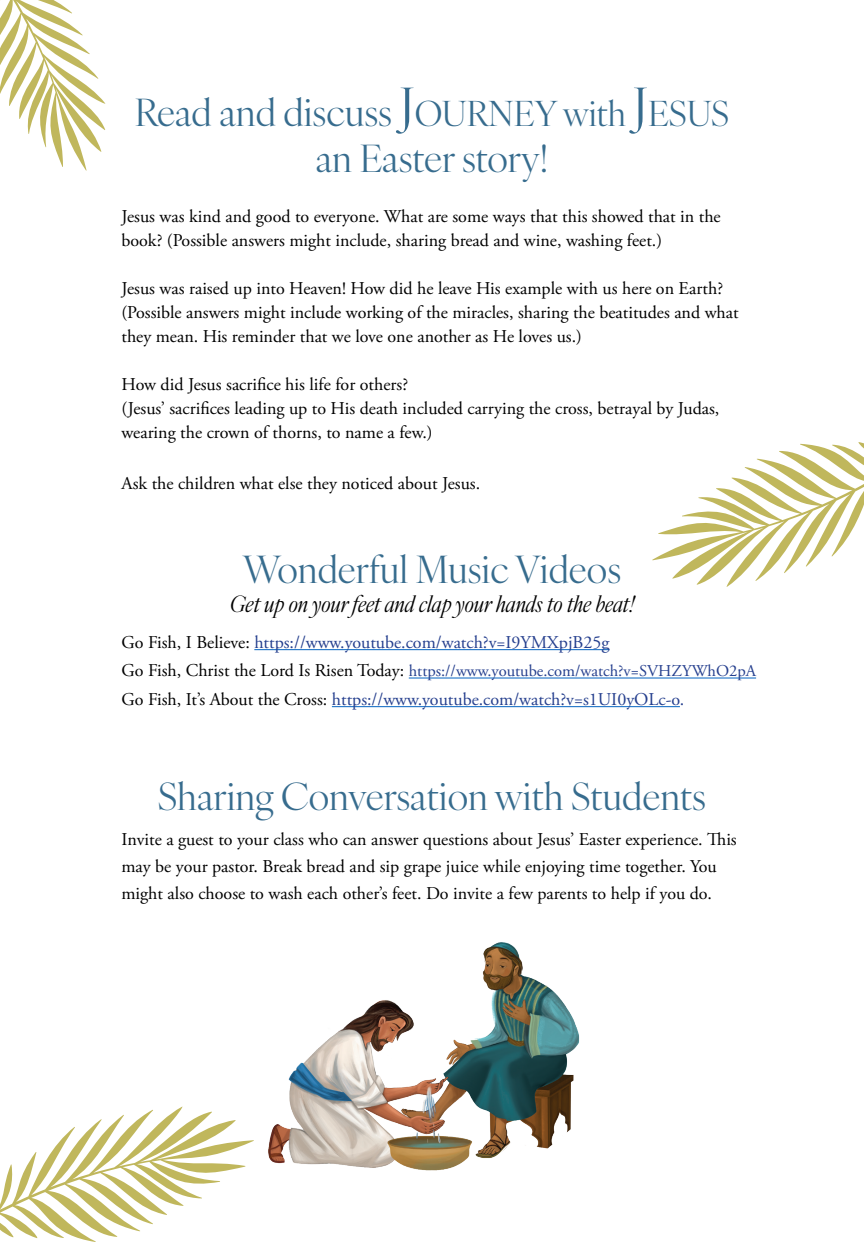
<style>
.page{position:relative;width:864px;height:1242px;background:#fff}
.page>*{position:absolute;margin:0;border:0;box-sizing:border-box;transform-origin:0 0}
.t1{font:37.5px "Ivy Ora Display";color:#376c8e}
.t2{font:italic 22.5px "Ivy Ora Display";color:#000}
.t3{font:18px/24px "Adobe Garamond Pro";color:#000}
.t4{font:18px "Adobe Garamond Pro";color:#253f8e}
.t5{font:16.5px "Adobe Garamond Pro";color:#253f8e}
.s1{font-size:52.5px}
.s2{font-size:34.5px}
.s3{color:#000}
.s4{font-size:18px;color:#000}
</style>
<div class="page">
<img style="left:268px;top:942px;width:312px;height:229px">
<hr style="left:254px;top:649px;width:355px;height:1px;background:#0563c1">
<hr style="left:409px;top:678px;width:347px;height:1px;background:#0563c1">
<hr style="left:332px;top:706px;width:348px;height:1px;background:#0563c1">
<svg style="left:652px;top:442px;width:212px;height:145px"></svg>
<svg style="left:0;top:1106px;width:254px;height:136px"></svg>
<svg style="left:0;top:0;width:106px;height:171px"></svg>
<p class="t1" style="left:135px;top:84px;width:596px">Read and discuss <span class="s1">J</span><span class="s2">OURNEY with</span> <span class="s1">J</span><span class="s2">ESUS</span></p>
<p class="t1" style="left:316px;top:130px;width:234px">an Easter story!</p>
<p class="t3" style="left:122px;top:205px;width:601px">Jesus was kind and good to everyone. What are some ways that this showed that in the book? (Possible answers might include, sharing bread and wine, washing feet.)</p>
<p class="t3" style="left:122px;top:277px;width:603px">Jesus was raised up into Heaven! How did he leave His example with us here on Earth?</p>
<p class="t3" style="left:122px;top:301px;width:619px">(Possible answers might include working of the miracles, sharing the beatitudes and what they mean. His reminder that we love one another as He loves us.)</p>
<p class="t3" style="left:122px;top:373px;width:288px">How did Jesus sacrifice his life for others?</p>
<p class="t3" style="left:122px;top:397px;width:599px">(Jesus’ sacrifices leading up to His death included carrying the cross, betrayal by Judas, wearing the crown of thorns, to name a few.)</p>
<p class="t3" style="left:122px;top:472px;width:360px">Ask the children what else they noticed about Jesus.</p>
<p class="t1" style="left:243px;top:541px;width:380px">Wonderful Music Videos</p>
<p class="t2" style="left:230px;top:587px;width:406px">Get up on your feet and clap your hands to the beat!</p>
<p class="t4" style="left:122px;top:631px;width:489px"><span class="s3">Go Fish, I Believe:</span> https://www.youtube.com/watch?v=I9YMXpjB25g</p>
<p class="t5" style="left:122px;top:661px;width:636px"><span class="s4">Go Fish, Christ the Lord Is Risen Today:</span> https://www.youtube.com/watch?v=SVHZYWhO2pA</p>
<p class="t4" style="left:122px;top:688px;width:564px"><span class="s3">Go Fish, It’s About the Cross:</span> https://www.youtube.com/watch?v=s1UI0yOLc-o.</p>
<p class="t1" style="left:158px;top:769px;width:550px">Sharing Conversation with Students</p>
<p class="t3" style="left:122px;top:826px;width:617px;line-height:27px">Invite a guest to your class who can answer questions about Jesus’ Easter experience. This may be your pastor. Break bread and sip grape juice while enjoying time together. You might also choose to wash each other’s feet. Do invite a few parents to help if you do.</p>
</div>
